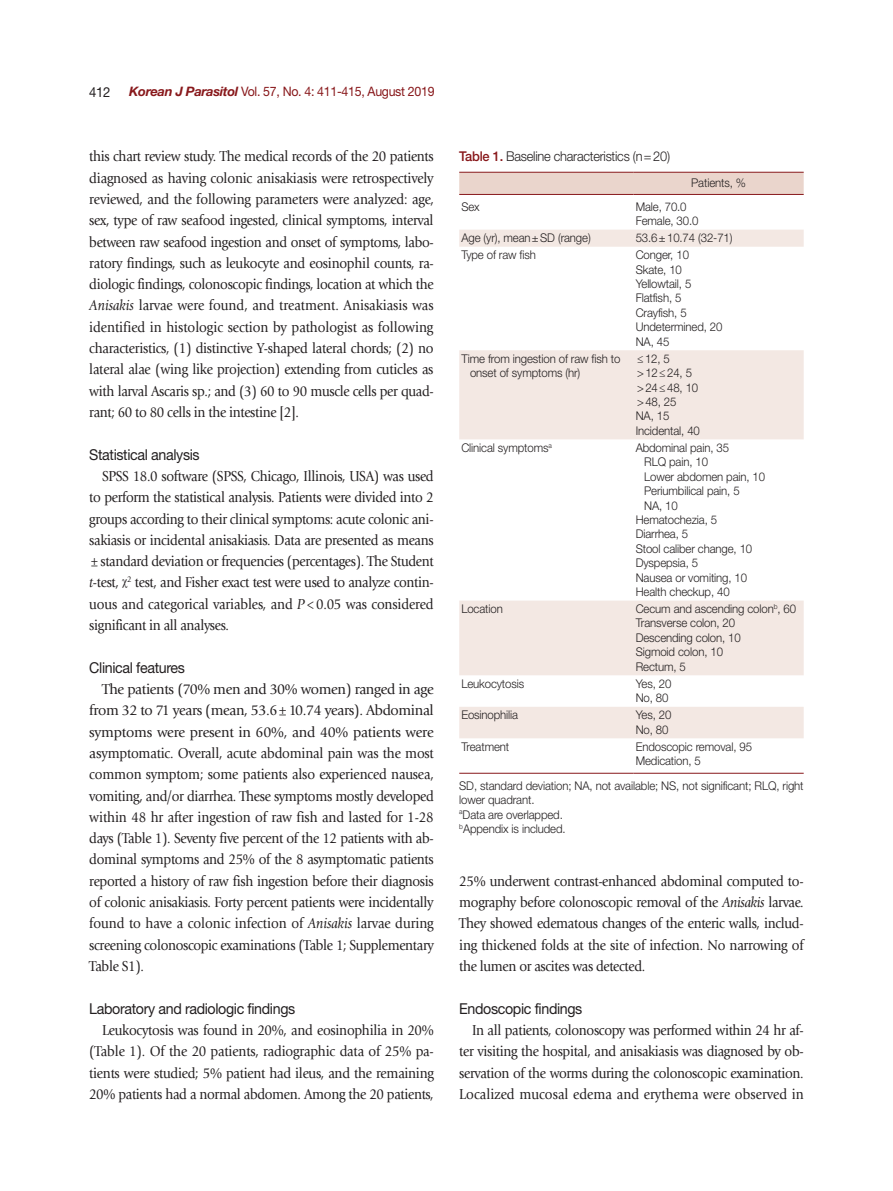
<style>
.page{position:relative;width:893px;height:1191px;background:#fff}
.page>*{position:absolute;margin:0;border:0;box-sizing:border-box;transform-origin:0 0}
.본문{font:15px/21.3px "Giovanni Std";letter-spacing:-.025em;color:#231f20;text-align:justify;scale:.9 1}
.본문-2{font:15px/21.3px "Giovanni Std";letter-spacing:-.025em;color:#231f20;text-align:justify;scale:.96 1}
.본문_중제목{font:15px "Helvetica Neue LT Std";letter-spacing:-.025em;color:#231f20;scale:.95 1}
.하시라{font:13.8px "Helvetica Neue LT Std";color:#231f20;scale:.95 1}
.표_제목__그림_설명{font:300 13.5px "Helvetica Neue LT Std";letter-spacing:-.02em;color:#231f20;scale:.95 1}
.하시라-2{font:13.05px "Helvetica Neue LT Std";letter-spacing:-.025em;color:#88181b;scale:.95 1}
.표_본문{font:300 12px/14.4px "Helvetica Neue LT Std";letter-spacing:-.01em;color:#231f20;scale:.95 1}
.s1{font-weight:700;font-style:italic}
.s2{font-style:italic}
.s3{font-family:"Rotis Semi Sans Std";font-weight:300}
.s4{font-family:"Minion Pro"}
.s5{font-weight:500;color:#88181b}
</style>
<div class="page">
<div style="left:459px;top:173px;width:345px;height:21px;background:#ead5cc"></div>
<svg style="left:459px;top:230px;width:345px;height:508px"></svg>
<hr style="left:459px;top:172px;width:175px;height:1px;background:#88181b">
<hr style="left:634px;top:172px;width:170px;height:1px;background:#88181b">
<hr style="left:459px;top:194px;width:175px;height:1px;background:#88181b">
<hr style="left:634px;top:194px;width:170px;height:1px;background:#88181b">
<hr style="left:459px;top:773px;width:175px;height:1px;background:#88181b">
<hr style="left:634px;top:773px;width:170px;height:1px;background:#88181b">
<p class="하시라" style="left:89px;top:83px;width:24px">412</p>
<p class="하시라-2" style="left:129px;top:84px;width:323px"><span class="s1">Korean J Parasitol</span> Vol. 57, No. 4: 411-415, August 2019</p>
<p class="본문" style="left:89px;top:146px;width:384px">this chart review study. The medical records of the 20 patients diagnosed as having colonic anisakiasis were retrospectively reviewed, and the following parameters were analyzed: age, sex, type of raw seafood ingested, clinical symptoms, interval between raw seafood ingestion and onset of symptoms, labo&shy;ratory findings, such as leukocyte and eosinophil counts, ra&shy;diologic findings, colonoscopic findings, location at which the <span class="s2">Anisakis</span> larvae were found, and treatment. Anisakiasis was identified in histologic section by pathologist as following characteristics, (1) distinctive Y-shaped lateral chords; (2) no lateral alae (wing like projection) extending from cuticles as with larval Ascaris sp.; and (3) 60 to 90 muscle cells per quad&shy;rant; 60 to 80 cells in the intestine [2].</p>
<p class="본문_중제목" style="left:89px;top:445px;width:118px">Statistical analysis</p>
<p class="본문" style="left:89px;top:465px;width:384px;text-indent:13px">SPSS 18.0 software (SPSS, Chicago, Illinois, USA) was used to perform the statistical analysis. Patients were divided into 2 groups according to their clinical symptoms: acute colonic ani&shy;sakiasis or incidental anisakiasis. Data are presented as means <span class="s3">±</span>standard deviation or frequencies (percentages). The Student <span class="s2">t</span>-test, <sup>χ</sup><sup>2</sup> test, and Fisher exact test were used to analyze contin&shy;uous and categorical variables, and <span class="s2">P</span> <span class="s4">&lt;</span>0.05 was considered significant in all analyses.</p>
<p class="본문_중제목" style="left:89px;top:658px;width:102px">Clinical features</p>
<p class="본문-2" style="left:89px;top:678px;width:360px;text-indent:13px">The patients (70% men and 30% women) ranged in age from 32 to 71 years (mean, 53.6<span class="s3">±</span>10.74 years). Abdominal symptoms were present in 60%, and 40% patients were asymptomatic. Overall, acute abdominal pain was the most common symptom; some patients also experienced nausea, vomiting, and/or diarrhea. These symptoms mostly developed within 48 hr after ingestion of raw fish and lasted for 1-28 days (Table 1). Seventy five percent of the 12 patients with ab&shy;dominal symptoms and 25% of the 8 asymptomatic patients reported a history of raw fish ingestion before their diagnosis of colonic anisakiasis. Forty percent patients were incidentally found to have a colonic infection of <span class="s2">Anisakis</span> larvae during screening colonoscopic examinations (Table 1; Supplementary Table S1).</p>
<p class="본문_중제목" style="left:89px;top:999px;width:218px">Laboratory and radiologic findings</p>
<p class="본문" style="left:89px;top:1019px;width:384px;text-indent:13px">Leukocytosis was found in 20%, and eosinophilia in 20% (Table 1). Of the 20 patients, radiographic data of 25% pa&shy;tients were studied; 5% patient had ileus, and the remaining 20% patients had a normal abdomen. Among the 20 patients,</p>
<p class="표_제목__그림_설명" style="left:459px;top:148px;width:223px"><span class="s5">Table 1.</span> Baseline characteristics (n=20)</p>
<p class="표_본문" style="left:691px;top:176px;width:59px">Patients, %</p>
<p class="표_본문" style="left:461px;top:199px;width:21px">Sex</p>
<p class="표_본문" style="left:636px;top:199px;width:55px">Male, 70.0</p>
<p class="표_본문" style="left:636px;top:213px;width:68px">Female, 30.0</p>
<p class="표_본문" style="left:461px;top:230px;width:138px">Age (yr), mean±SD (range)</p>
<p class="표_본문" style="left:636px;top:230px;width:103px">53.6±10.74 (32-71)</p>
<p class="표_본문" style="left:461px;top:247px;width:80px">Type of raw fish</p>
<p class="표_본문" style="left:636px;top:247px;width:58px">Conger, 10</p>
<p class="표_본문" style="left:636px;top:262px;width:50px">Skate, 10</p>
<p class="표_본문" style="left:636px;top:276px;width:60px">Yellowtail, 5</p>
<p class="표_본문" style="left:636px;top:291px;width:50px">Flatfish, 5</p>
<p class="표_본문" style="left:636px;top:305px;width:55px">Crayfish, 5</p>
<p class="표_본문" style="left:636px;top:319px;width:93px">Undetermined, 20</p>
<p class="표_본문" style="left:636px;top:334px;width:37px">NA, 45</p>
<p class="표_본문" style="left:461px;top:351px;width:169px">Time from ingestion of raw fish to</p>
<p class="표_본문" style="left:470px;top:365px;width:118px">onset of symptoms (hr)</p>
<p class="표_본문" style="left:637px;top:351px;width:36px">≤12, 5</p>
<p class="표_본문" style="left:637px;top:365px;width:59px">&gt;12≤24, 5</p>
<p class="표_본문" style="left:637px;top:380px;width:66px">&gt;24≤48, 10</p>
<p class="표_본문" style="left:637px;top:394px;width:43px">&gt;48, 25</p>
<p class="표_본문" style="left:636px;top:409px;width:37px">NA, 15</p>
<p class="표_본문" style="left:636px;top:423px;width:69px">Incidental, 40</p>
<p class="표_본문" style="left:461px;top:440px;width:97px">Clinical symptoms<sup>a</sup></p>
<p class="표_본문" style="left:636px;top:440px;width:100px">Abdominal pain, 35</p>
<p class="표_본문" style="left:644px;top:454px;width:69px">RLQ pain, 10</p>
<p class="표_본문" style="left:644px;top:469px;width:129px">Lower abdomen pain, 10</p>
<p class="표_본문" style="left:644px;top:483px;width:102px">Periumbilical pain, 5</p>
<p class="표_본문" style="left:644px;top:498px;width:37px">NA, 10</p>
<p class="표_본문" style="left:636px;top:512px;width:87px">Hematochezia, 5</p>
<p class="표_본문" style="left:636px;top:526px;width:57px">Diarrhea, 5</p>
<p class="표_본문" style="left:636px;top:541px;width:124px">Stool caliber change, 10</p>
<p class="표_본문" style="left:636px;top:555px;width:67px">Dyspepsia, 5</p>
<p class="표_본문" style="left:636px;top:570px;width:119px">Nausea or vomiting, 10</p>
<p class="표_본문" style="left:636px;top:584px;width:100px">Health checkup, 40</p>
<p class="표_본문" style="left:461px;top:601px;width:45px">Location</p>
<p class="표_본문" style="left:636px;top:601px;width:170px">Cecum and ascending colon<sup>b</sup>, 60</p>
<p class="표_본문" style="left:636px;top:616px;width:106px">Transverse colon, 20</p>
<p class="표_본문" style="left:636px;top:630px;width:112px">Descending colon, 10</p>
<p class="표_본문" style="left:636px;top:644px;width:93px">Sigmoid colon, 10</p>
<p class="표_본문" style="left:636px;top:659px;width:54px">Rectum, 5</p>
<p class="표_본문" style="left:461px;top:676px;width:68px">Leukocytosis</p>
<p class="표_본문" style="left:636px;top:676px;width:39px">Yes, 20</p>
<p class="표_본문" style="left:636px;top:690px;width:36px">No, 80</p>
<p class="표_본문" style="left:461px;top:707px;width:61px">Eosinophilia</p>
<p class="표_본문" style="left:636px;top:707px;width:39px">Yes, 20</p>
<p class="표_본문" style="left:636px;top:722px;width:36px">No, 80</p>
<p class="표_본문" style="left:461px;top:739px;width:52px">Treatment</p>
<p class="표_본문" style="left:636px;top:739px;width:124px">Endoscopic removal, 95</p>
<p class="표_본문" style="left:636px;top:753px;width:70px">Medication, 5</p>
<p class="표_본문" style="left:459px;top:778px;width:364px">SD, standard deviation; NA, not available; NS, not significant; RLQ, right lower quadrant.</p>
<p class="표_본문" style="left:459px;top:807px;width:111px"><sup>a</sup>Data are overlapped.</p>
<p class="표_본문" style="left:459px;top:821px;width:113px"><sup>b</sup>Appendix is included.</p>
<p class="본문" style="left:459px;top:870px;width:384px">25% underwent contrast-enhanced abdominal computed to&shy;mography before colonoscopic removal of the <span class="s2">Anisakis</span> larvae.<br>They showed edematous changes of the enteric walls, includ&shy;ing thickened folds at the site of infection. No narrowing of the lumen or ascites was detected.</p>
<p class="본문_중제목" style="left:459px;top:999px;width:131px">Endoscopic findings</p>
<p class="본문" style="left:459px;top:1019px;width:384px;text-indent:13px">In all patients, colonoscopy was performed within 24 hr af&shy;ter visiting the hospital, and anisakiasis was diagnosed by ob&shy;servation of the worms during the colonoscopic examination.<br>Localized mucosal edema and erythema were observed in</p>
</div>
